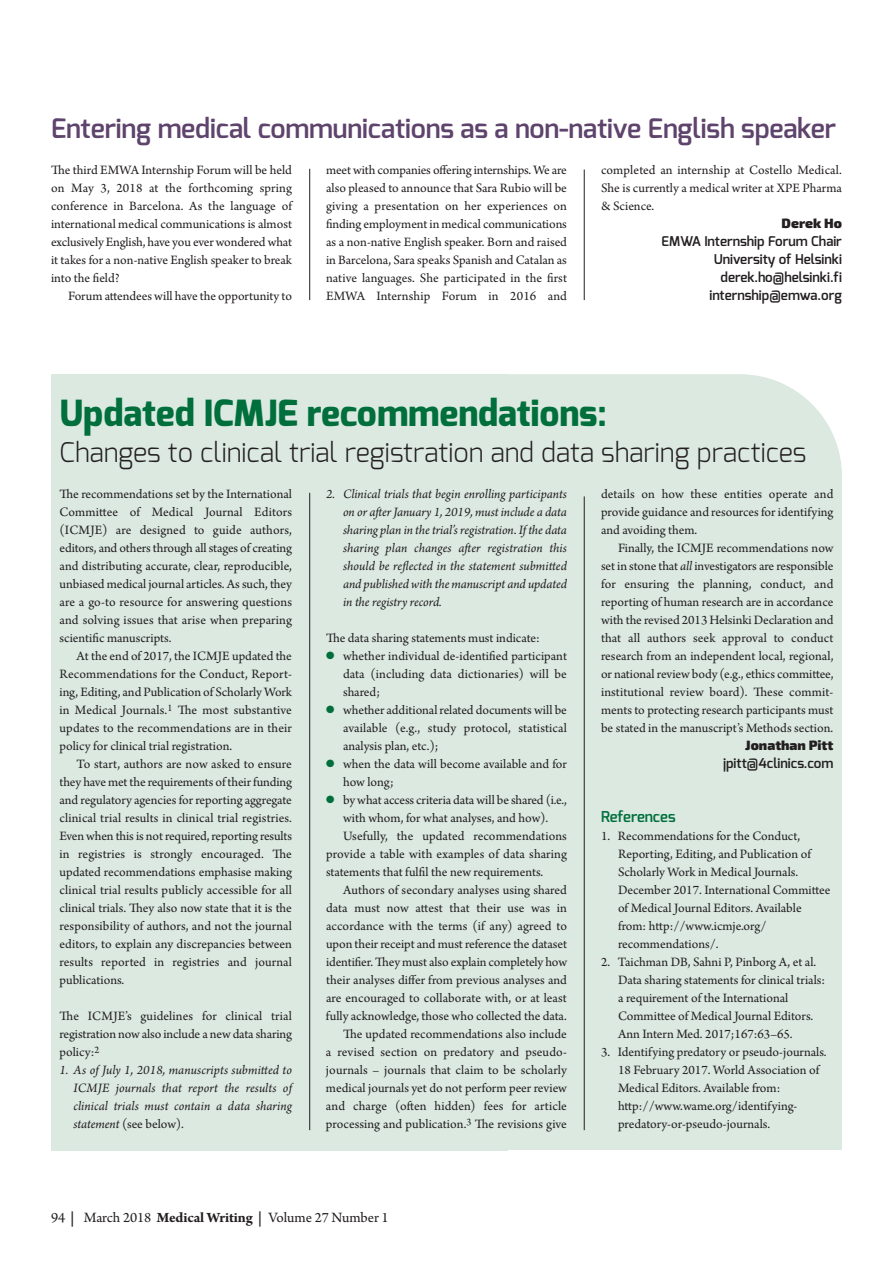
<style>
.page{position:relative;width:893px;height:1263px;background:#fff}
.page>*{position:absolute;margin:0;border:0;box-sizing:border-box;transform-origin:0 0}
.t1{font:800 36px "Exo";color:#006f3c}
.t2{font:300 27px "Exo";color:#231f20}
.t3{font:600 27px "Exo";letter-spacing:-.005em;color:#5e436c}
.t4{font:15px "Arno Pro";letter-spacing:-.005em;color:#231f20}
.t5{font:600 15px "Exo";letter-spacing:-.01em;color:#006f3c}
.t6{font:13.5px/18px "Arno Pro";color:#231f20;text-align:justify}
.t7{font:italic 13.5px/18px "Arno Pro";color:#231f20;text-align:justify}
.t8{font:600 13.5px/18px "Exo";color:#231f20;text-align:right}
.t9{font:900 13.5px "Exo 2";color:#231f20}
.s1{font-style:normal}
.s2{color:#006f3c}
.s3{font-weight:700}
.s4{font-style:italic}
</style>
<div class="page">
<div style="left:51px;top:374px;width:791px;height:775px;background:#dbe9e1;border-radius:102px"></div>
<div style="left:51px;top:621px;width:791px;height:528px;background:#dbe9e1"></div>
<div style="left:51px;top:374px;width:456px;height:777px;background:#dbe9e1"></div>
<hr style="left:584px;top:170px;width:1px;height:130px;background:#231f20">
<hr style="left:309px;top:169px;width:1px;height:131px;background:#231f20">
<hr style="left:584px;top:496px;width:1px;height:634px;background:#231f20">
<hr style="left:309px;top:493px;width:1px;height:637px;background:#231f20">
<h2 class="t3" style="left:51px;top:117px;width:787px">Entering medical communications as a non-native English speaker</h2>
<p class="t6" style="left:51px;top:162px;width:242px">The third EMWA Internship Forum will be held on May 3, 2018 at the forthcoming spring conference in Barcelona. As the language of international medical communications is almost exclusively English, have you ever wondered what it takes for a non-native English speaker to break into the field?</p>
<p class="t6" style="left:68px;top:288px;width:225px">Forum attendees will have the opportunity to</p>
<p class="t6" style="left:326px;top:162px;width:242px">meet with companies offering internships. We are also pleased to announce that Sara Rubio will be giving a presentation on her experiences on finding employment in medical communications as a non-native English speaker. Born and raised in Barcelona, Sara speaks Spanish and Catalan as native languages. She participated in the first EMWA Internship Forum in 2016 and</p>
<p class="t6" style="left:601px;top:162px;width:242px">completed an internship at Costello Medical.<br>She is currently a medical writer at XPE Pharma &amp; Science.</p>
<p class="t9" style="left:782px;top:215px;width:62px">Derek Ho</p>
<p class="t8" style="left:661px;top:234px;width:182px">EMWA Internship Forum Chair<br>University of Helsinki derek.ho@helsinki.fi internship@emwa.org</p>
<h1 class="t1" style="left:60px;top:398px;width:549px">Updated ICMJE recommendations:</h1>
<h2 class="t2" style="left:60px;top:441px;width:748px">Changes to clinical trial registration and data sharing practices</h2>
<p class="t6" style="left:60px;top:486px;width:234px">The recommendations set by the International Committee of Medical Journal Editors (ICMJE) are designed to guide authors, editors, and others through all stages of creating and distributing accurate, clear, reproducible, unbiased medical journal articles. As such, they are a go-to resource for answering questions and solving issues that arise when preparing scientific manuscripts.</p>
<p class="t6" style="left:60px;top:648px;width:234px;text-indent:17px">At the end of 2017, the ICMJE updated the Recommendations for the Conduct, Report&shy;ing, Editing, and Publication of Scholarly Work in Medical Journals.<sup>1</sup> The most substantive updates to the recommendations are in their policy for clinical trial registration.</p>
<p class="t6" style="left:60px;top:756px;width:234px;text-indent:17px">To start, authors are now asked to ensure they have met the requirements of their funding and regulatory agencies for reporting aggregate clinical trial results in clinical trial registries.<br>Even when this is not required, reporting results in registries is strongly encouraged. The updated recommendations emphasise making clinical trial results publicly accessible for all clinical trials. They also now state that it is the responsibility of authors, and not the journal editors, to explain any discrepancies between results reported in registries and journal publications.</p>
<p class="t6" style="left:60px;top:1008px;width:234px">The ICMJE’s guidelines for clinical trial registration now also include a new data sharing policy:<sup>2</sup></p>
<p class="t7" style="left:74px;top:1062px;width:220px;text-indent:-14px">1. As of July 1, 2018, manuscripts submitted to ICMJE journals that report the results of clinical trials must contain a data sharing statement <span class="s1">(see below).</span></p>
<p class="t7" style="left:343px;top:486px;width:225px;text-indent:-17px">2. Clinical trials that begin enrolling participants on or afterJanuary 1, 2019, must include a data sharing plan in the trial’s registration<span class="s1">.</span> If the data sharing plan changes after registration this should be reflected in the statement submitted and published with the manuscript and updated in the registry record.</p>
<p class="t6" style="left:326px;top:630px;width:215px">The data sharing statements must indicate:</p>
<p class="t6" style="left:343px;top:648px;width:225px;text-indent:-17px"><span class="s2">●</span> whether individual de-identified participant data (including data dictionaries) will be shared;</p>
<p class="t6" style="left:343px;top:702px;width:225px;text-indent:-17px"><span class="s2">●</span> whether additional related documents will be available (e.g., study protocol, statistical analysis plan, etc.);</p>
<p class="t6" style="left:343px;top:756px;width:225px;text-indent:-17px"><span class="s2">●</span> when the data will become available and for how long;</p>
<p class="t6" style="left:326px;top:792px;width:242px"><span class="s2">●</span> by what access criteria data will be shared (i.e.,</p>
<p class="t6" style="left:343px;top:810px;width:207px">with whom, for what analyses, and how).</p>
<p class="t6" style="left:343px;top:828px;width:225px">Usefully, the updated recommendations</p>
<p class="t6" style="left:326px;top:846px;width:242px">provide a table with examples of data sharing</p>
<p class="t6" style="left:326px;top:864px;width:219px">statements that fulfil the new requirements.</p>
<p class="t6" style="left:343px;top:882px;width:225px">Authors of secondary analyses using shared</p>
<p class="t6" style="left:326px;top:900px;width:242px">data must now attest that their use was in</p>
<p class="t6" style="left:326px;top:918px;width:242px">accordance with the terms (if any) agreed to</p>
<p class="t6" style="left:326px;top:936px;width:242px">upon their receipt and must reference the dataset</p>
<p class="t6" style="left:326px;top:954px;width:242px">identifier. They must also explain completely how</p>
<p class="t6" style="left:326px;top:972px;width:242px">their analyses differ from previous analyses and</p>
<p class="t6" style="left:326px;top:990px;width:242px">are encouraged to collaborate with, or at least</p>
<p class="t6" style="left:326px;top:1008px;width:242px">fully acknowledge, those who collected the data.</p>
<p class="t6" style="left:343px;top:1026px;width:225px">The updated recommendations also include</p>
<p class="t6" style="left:326px;top:1044px;width:242px">a revised section on predatory and pseudo-</p>
<p class="t6" style="left:326px;top:1062px;width:242px">journals – journals that claim to be scholarly</p>
<p class="t6" style="left:326px;top:1080px;width:242px">medical journals yet do not perform peer review</p>
<p class="t6" style="left:326px;top:1098px;width:242px">and charge (often hidden) fees for article</p>
<p class="t6" style="left:326px;top:1116px;width:242px">processing and publication.<sup>3</sup> The revisions give</p>
<p class="t4" style="left:51px;top:1212px;width:339px">94 <span class="s3">|</span> March 2018 <span class="s3">Medical Writing |</span> Volume 27 Number 1</p>
<p class="t6" style="left:601px;top:486px;width:234px">details on how these entities operate and provide guidance and resources for identifying and avoiding them.</p>
<p class="t6" style="left:601px;top:540px;width:234px;text-indent:17px">Finally, the ICMJE recommendations now set in stone that <span class="s4">all</span> investigators are responsible for ensuring the planning, conduct, and reporting of human research are in accordance with the revised 2013 Helsinki Declaration and that all authors seek approval to conduct research from an independent local, regional, or national review body (e.g., ethics committee, institutional review board). These commit&shy;ments to protecting research participants must be stated in the manuscript’s Methods section.</p>
<p class="t9" style="left:745px;top:737px;width:90px">Jonathan Pitt</p>
<p class="t8" style="left:723px;top:756px;width:112px">jpitt@4clinics.com</p>
<p class="t5" style="left:601px;top:810px;width:76px">References</p>
<p class="t6" style="left:618px;top:828px;width:214px;text-align:left;text-indent:-17px">1. Recommendations for the Conduct, Reporting, Editing, and Publication of Scholarly Work in Medical Journals.<br>December 2017. International Committee of Medical Journal Editors. Available from: http://www.icmje.org/ recommendations/.</p>
<p class="t6" style="left:618px;top:954px;width:209px;text-align:left;text-indent:-17px">2. Taichman DB, Sahni P, Pinborg A, et al.<br>Data sharing statements for clinical trials: a requirement of the International Committee of Medical Journal Editors.<br>Ann Intern Med. 2017;167:63–65.</p>
<p class="t6" style="left:618px;top:1044px;width:210px;text-align:left;text-indent:-17px">3. Identifying predatory or pseudo-journals.<br>18 February 2017. World Association of Medical Editors. Available from: http://www.wame.org/identifying&shy;predatory-or-pseudo-journals.</p>
</div>
